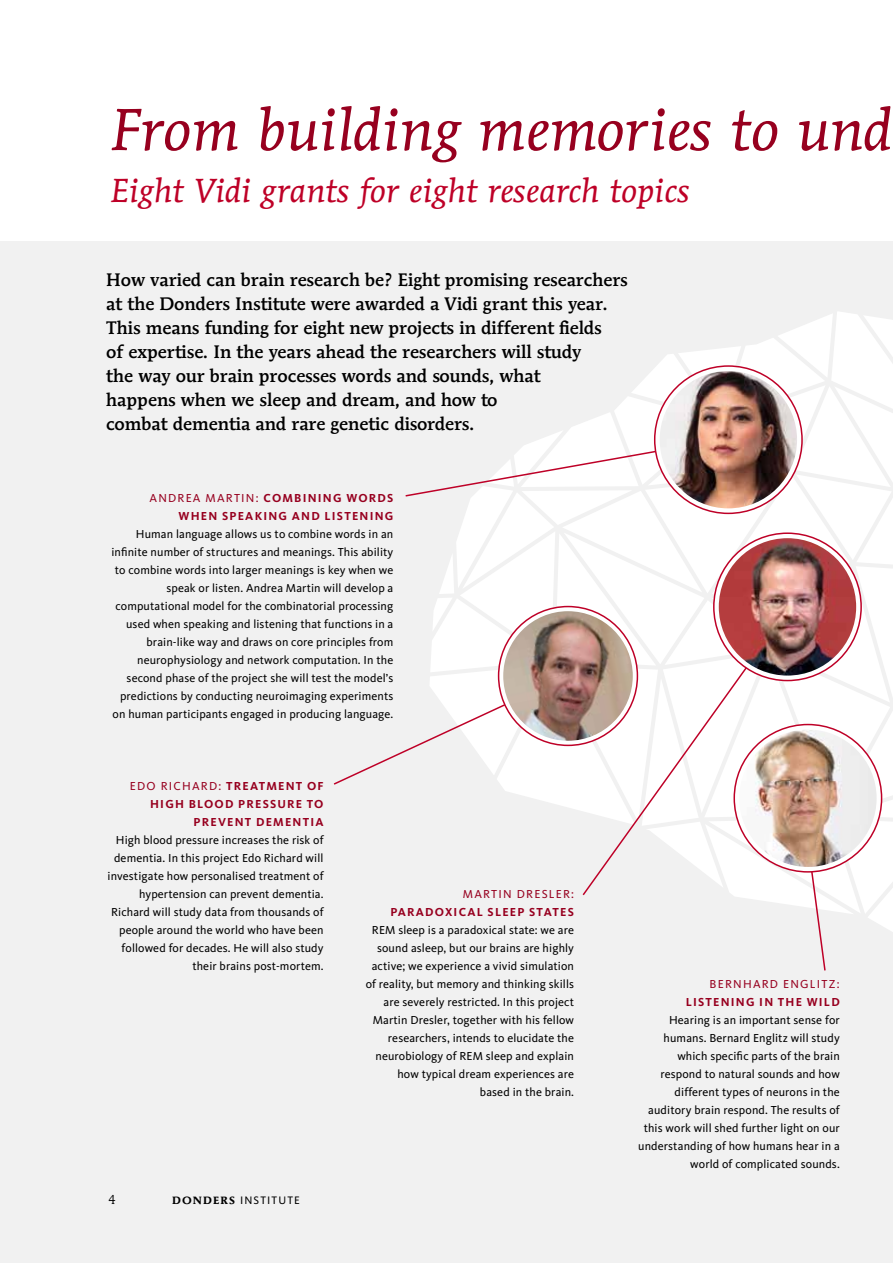
<style>
.page{position:relative;width:893px;height:1263px;background:#fff}
.page>*{position:absolute;margin:0;border:0;box-sizing:border-box;transform-origin:0 0}
.t1{font:italic 58.5px "Mendoza Roman Std";letter-spacing:.01em;color:#97001f}
.t2{font:italic 33px "Mendoza Roman Std";letter-spacing:.005em;color:#be0027}
.t3{font:500 18px/24px "Mendoza Roman Std";color:#000}
.t4{font:12.75px "Mendoza Roman Std";color:#000}
.t5{font:12px/18px "Kievit";letter-spacing:.01em;color:#000;text-align:right}
.t6{font:700 12px/18px "Kievit";letter-spacing:.1em;color:#97001f;text-align:right}
.t7{font:12px "Kievit";letter-spacing:.1em;color:#97001f}
.t8{font:11.25px "Kievit";letter-spacing:.1em;color:#000}
.s1{font-weight:400}
.s2{font-family:"Mendoza Roman Std";font-weight:700;font-size:10.5px}
</style>
<div class="page">
<div style="left:0;top:241px;width:893px;height:1022px;background:#f1f1f1"></div>
<svg style="left:431px;top:312px;width:462px;height:620px"></svg>
<svg style="left:405px;top:438px;width:278px;height:60px"></svg>
<svg style="left:333px;top:673px;width:237px;height:113px"></svg>
<svg style="left:581px;top:608px;width:209px;height:289px"></svg>
<svg style="left:800px;top:871px;width:27px;height:100px"></svg>
<svg style="left:655px;top:366px;width:147px;height:147px;fill:#fff"></svg>
<img style="left:660px;top:371px;width:137px;height:137px;border-radius:69px">
<svg style="left:499px;top:606px;width:138px;height:139px;fill:#fff"></svg>
<img style="left:503px;top:611px;width:130px;height:130px;border-radius:65px">
<svg style="left:714px;top:533px;width:147px;height:147px;fill:#fff"></svg>
<img style="left:719px;top:538px;width:137px;height:137px;border-radius:69px">
<svg style="left:734px;top:724px;width:148px;height:148px;fill:#fff"></svg>
<img style="left:739px;top:729px;width:138px;height:138px;border-radius:69px">
<h1 class="t1" style="left:111px;top:93px;width:783px">From building memories to und</h1>
<h2 class="t2" style="left:111px;top:170px;width:581px">Eight Vidi grants for eight research topics</h2>
<p class="t3" style="left:106px;top:268px;width:523px">How varied can brain research be? Eight promising researchers at the Donders Institute were awarded a Vidi grant this year.<br>This means funding for eight new projects in different fields<br>of expertise. In the years ahead the researchers will study<br>the way our brain processes words and sounds, what<br>happens when we sleep and dream, and how to<br>combat dementia and rare genetic disorders.</p>
<p class="t6" style="left:150px;top:489px;width:245px"><span class="s1">ANDREA MARTIN:</span> COMBINING WORDS<br>WHEN SPEAKING AND LISTENING</p>
<p class="t5" style="left:111px;top:525px;width:284px">Human language allows us to combine words in an infinite number of structures and meanings. This ability to combine words into larger meanings is key when we speak or listen. Andrea Martin will develop a computational model for the combinatorial processing used when speaking and listening that functions in a brain-like way and draws on core principles from neurophysiology and network computation. In the second phase of the project she will test the model’s predictions by conducting neuroimaging experiments on human participants engaged in producing language.</p>
<p class="t6" style="left:130px;top:777px;width:195px"><span class="s1">EDO RICHARD:</span> TREATMENT OF<br>HIGH BLOOD PRESSURE TO<br>PREVENT DEMENTIA</p>
<p class="t5" style="left:108px;top:831px;width:218px">High blood pressure increases the risk of dementia. In this project Edo Richard will investigate how personalised treatment of hypertension can prevent dementia.<br>Richard will study data from thousands of people around the world who have been followed for decades. He will also study their brains post-mortem.</p>
<p class="t4" style="left:108px;top:1192px;width:9px">4</p>
<p class="t8" style="left:172px;top:1194px;width:129px"><span class="s2">DONDERS</span> INSTITUTE</p>
<p class="t7" style="left:463px;top:888px;width:113px">MARTIN DRESLER:</p>
<p class="t6" style="left:390px;top:903px;width:185px">PARADOXICAL SLEEP STATES</p>
<p class="t5" style="left:366px;top:921px;width:210px">REM sleep is a paradoxical state: we are sound asleep, but our brains are highly active; we experience a vivid simulation of reality, but memory and thinking skills are severely restricted. In this project Martin Dresler, together with his fellow researchers, intends to elucidate the neurobiology of REM sleep and explain how typical dream experiences are based in the brain.</p>
<p class="t7" style="left:710px;top:978px;width:132px">BERNHARD ENGLITZ:</p>
<p class="t6" style="left:686px;top:993px;width:156px">LISTENING IN THE WILD</p>
<p class="t5" style="left:638px;top:1011px;width:203px">Hearing is an important sense for humans. Bernard Englitz will study which specific parts of the brain respond to natural sounds and how different types of neurons in the auditory brain respond. The results of this work will shed further light on our understanding of how humans hear in a world of complicated sounds.</p>
</div>
